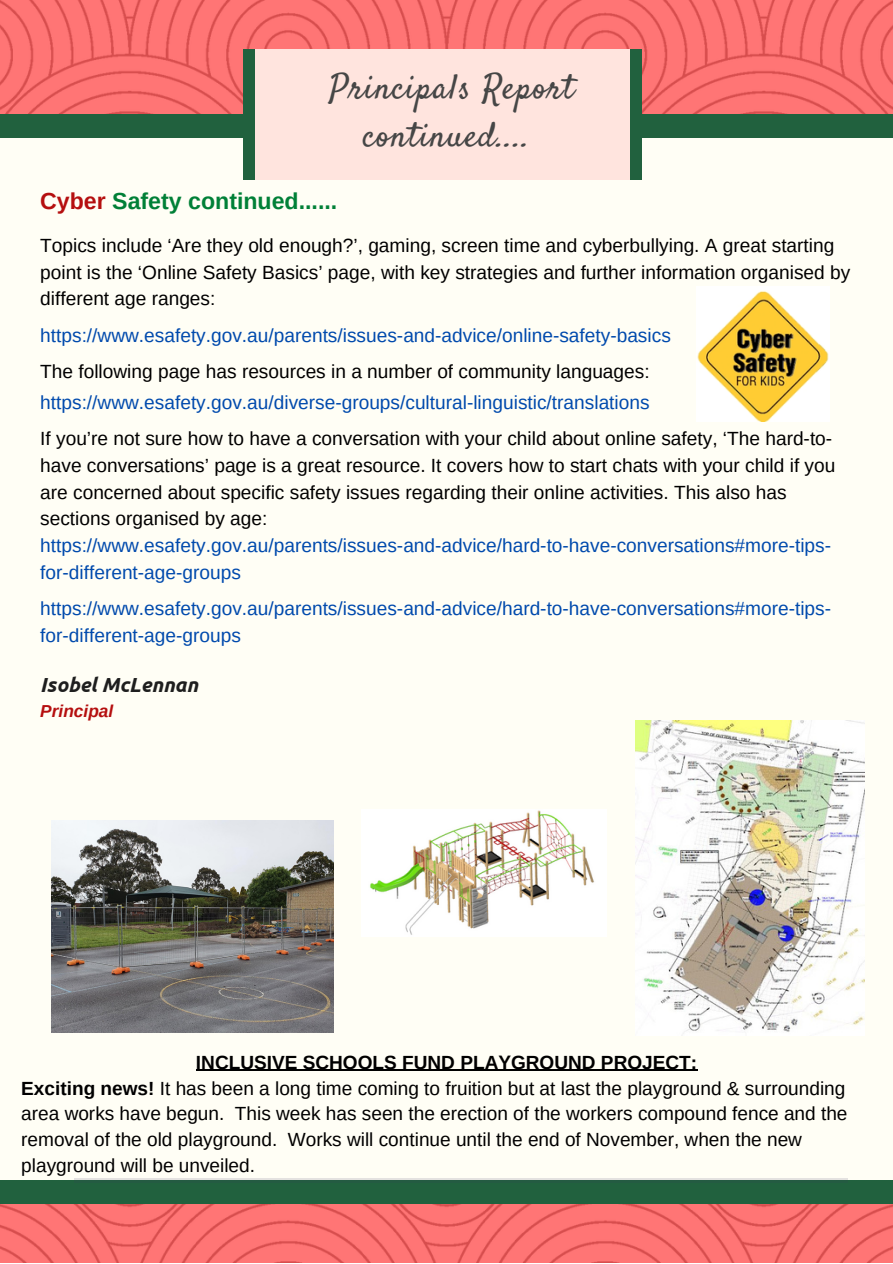
<style>
.page{position:relative;width:893px;height:1264px;background:#fff}
.page>*{position:absolute;margin:0;border:0;box-sizing:border-box;transform-origin:0 0}
.t1{font:34.65px/48.3px "Satisfy";letter-spacing:.03em;color:#464646;text-align:center}
.t2{font:700 23.1px "Arimo";color:#008037}
.t3{font:italic 700 20.25px "Ubuntu";color:#1e1e1e}
.t4{font:19.05px/26.7px "Arimo";color:#000}
.t5{font:19.05px/26.7px "Arimo";color:#004aad}
.t6{font:italic 700 17.25px "Arimo";color:#b50f0f}
.s1{color:#b50f0f}
.s2{font-weight:700}
</style>
<div class="page">
<img style="left:0;top:0;width:892px;height:1262px">
<div style="left:0;top:117px;width:892px;height:1083px;background:#fffef5"></div>
<div style="left:0;top:1180px;width:892px;height:23px;background:#21613e"></div>
<div style="left:0;top:115px;width:892px;height:22px;background:#21613e"></div>
<div style="left:247px;top:49px;width:390px;height:131px;background:#ffe4de"></div>
<div style="left:243px;top:49px;width:12px;height:131px;background:#21613e"></div>
<div style="left:630px;top:49px;width:12px;height:131px;background:#21613e"></div>
<hr style="left:74px;top:1178px;width:774px;height:2px;background:#e4e2e0">
<img style="left:697px;top:291px;width:132px;height:130px">
<img style="left:51px;top:820px;width:282px;height:212px">
<img style="left:635px;top:720px;width:229px;height:314px">
<img style="left:370px;top:810px;width:224px;height:125px">
<hr style="left:196px;top:1069px;width:501px;height:1px;background:#000">
<h1 class="t1" style="left:329px;top:66px;width:246px">Principals Report continued....</h1>
<p class="t2" style="left:40px;top:188px;width:298px"><span class="s1">Cyber</span> Safety continued......</p>
<p class="t4" style="left:40px;top:232px;width:811px">Topics include ‘Are they old enough?’, gaming, screen time and cyberbullying. A great starting point is the ‘Online Safety Basics’ page, with key strategies and further information organised by different age ranges:</p>
<p class="t5" style="left:40px;top:322px;width:632px">https://www.esafety.gov.au/parents/issues-and-advice/online-safety-basics</p>
<p class="t4" style="left:40px;top:358px;width:611px">The following page has resources in a number of community languages:</p>
<p class="t5" style="left:40px;top:389px;width:610px">https://www.esafety.gov.au/diverse-groups/cultural-linguistic/translations</p>
<p class="t4" style="left:40px;top:425px;width:796px">If you’re not sure how to have a conversation with your child about online safety, ‘The hard-to&shy;have conversations’ page is a great resource. It covers how to start chats with your child if you are concerned about specific safety issues regarding their online activities. This also has sections organised by age:</p>
<p class="t5" style="left:40px;top:532px;width:792px">https://www.esafety.gov.au/parents/issues-and-advice/hard-to-have-conversations#more-tips&shy;for-different-age-groups</p>
<p class="t5" style="left:40px;top:595px;width:792px">https://www.esafety.gov.au/parents/issues-and-advice/hard-to-have-conversations#more-tips&shy;for-different-age-groups</p>
<p class="t3" style="left:40px;top:673px;width:159px">Isobel McLennan</p>
<p class="t6" style="left:40px;top:701px;width:75px">Principal</p>
<p class="t4" style="left:21px;top:1049px;width:827px;line-height:25.8px;text-indent:175px"><span class="s2">INCLUSIVE SCHOOLS FUND PLAYGROUND PROJECT:<br>Exciting news!</span> It has been a long time coming to fruition but at last the playground &amp; surrounding area works have begun. This week has seen the erection of the workers compound fence and the removal of the old playground. Works will continue until the end of November, when the new playground will be unveiled.</p>
</div>
